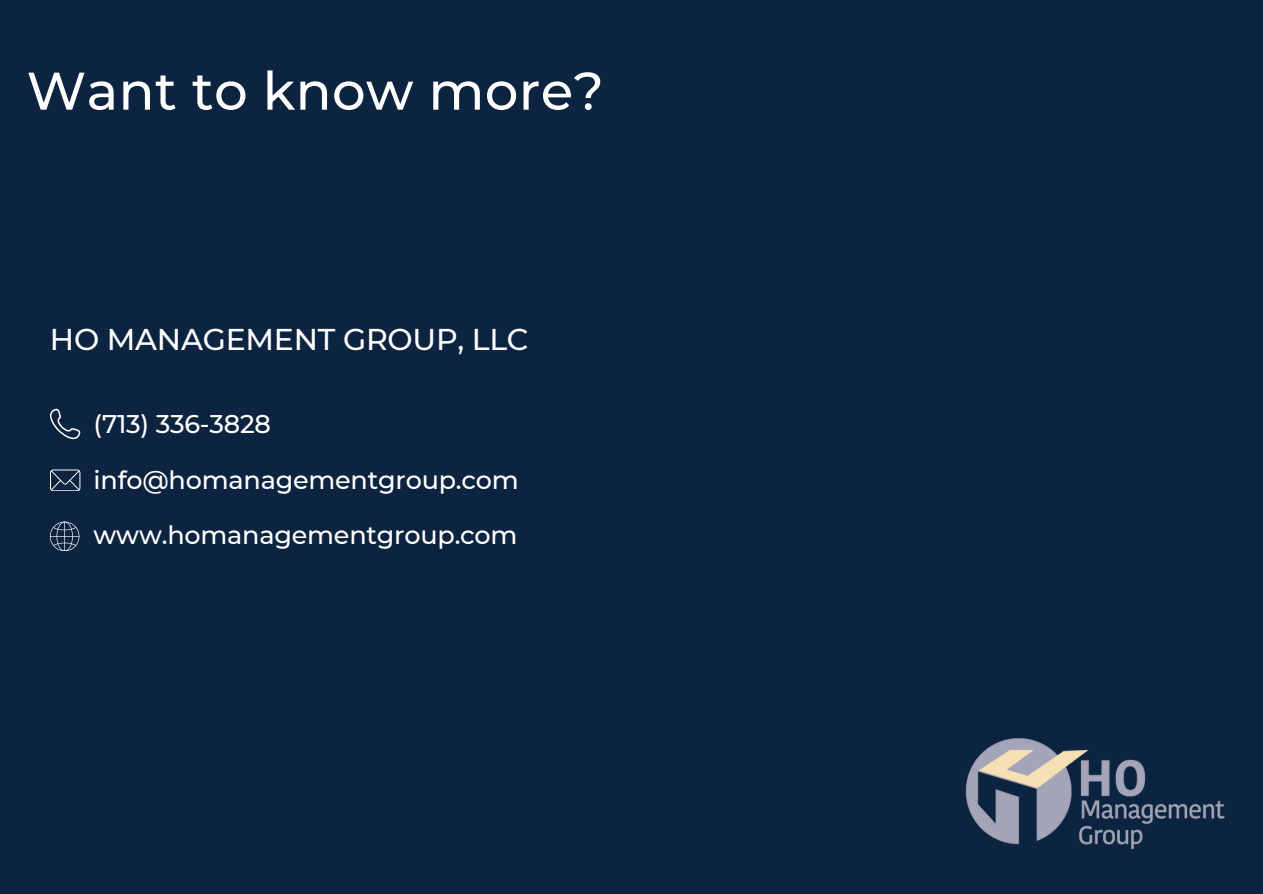
<style>
.page{position:relative;width:1263px;height:894px;background:#fff}
.page>*{position:absolute;margin:0;border:0;box-sizing:border-box;transform-origin:0 0}
.t1{font:500 52.95px "Montserrat";letter-spacing:.005em;color:#fff}
.t2{font:500 30px "Montserrat";letter-spacing:-.01em;color:#fff}
.t3{font:500 25.5px "Montserrat";letter-spacing:-.01em;color:#fff}
</style>
<div class="page">
<div style="left:0;top:0;width:1263px;height:893px;background:#0d2440"></div>
<img style="left:965px;top:738px;width:260px;height:112px">
<svg style="left:50px;top:408px;width:30px;height:31px"></svg>
<svg style="left:50px;top:469px;width:30px;height:22px"></svg>
<svg style="left:50px;top:521px;width:29px;height:29px"></svg>
<h2 class="t1" style="left:27px;top:58px;width:579px">Want to know more?</h2>
<p class="t2" style="left:50px;top:320px;width:480px">HO MANAGEMENT GROUP, LLC</p>
<p class="t3" style="left:94px;top:408px;width:179px">(713) 336-3828</p>
<p class="t3" style="left:94px;top:464px;width:427px">info@homanagementgroup.com</p>
<p class="t3" style="left:94px;top:519px;width:425px">www.homanagementgroup.com</p>
</div>
